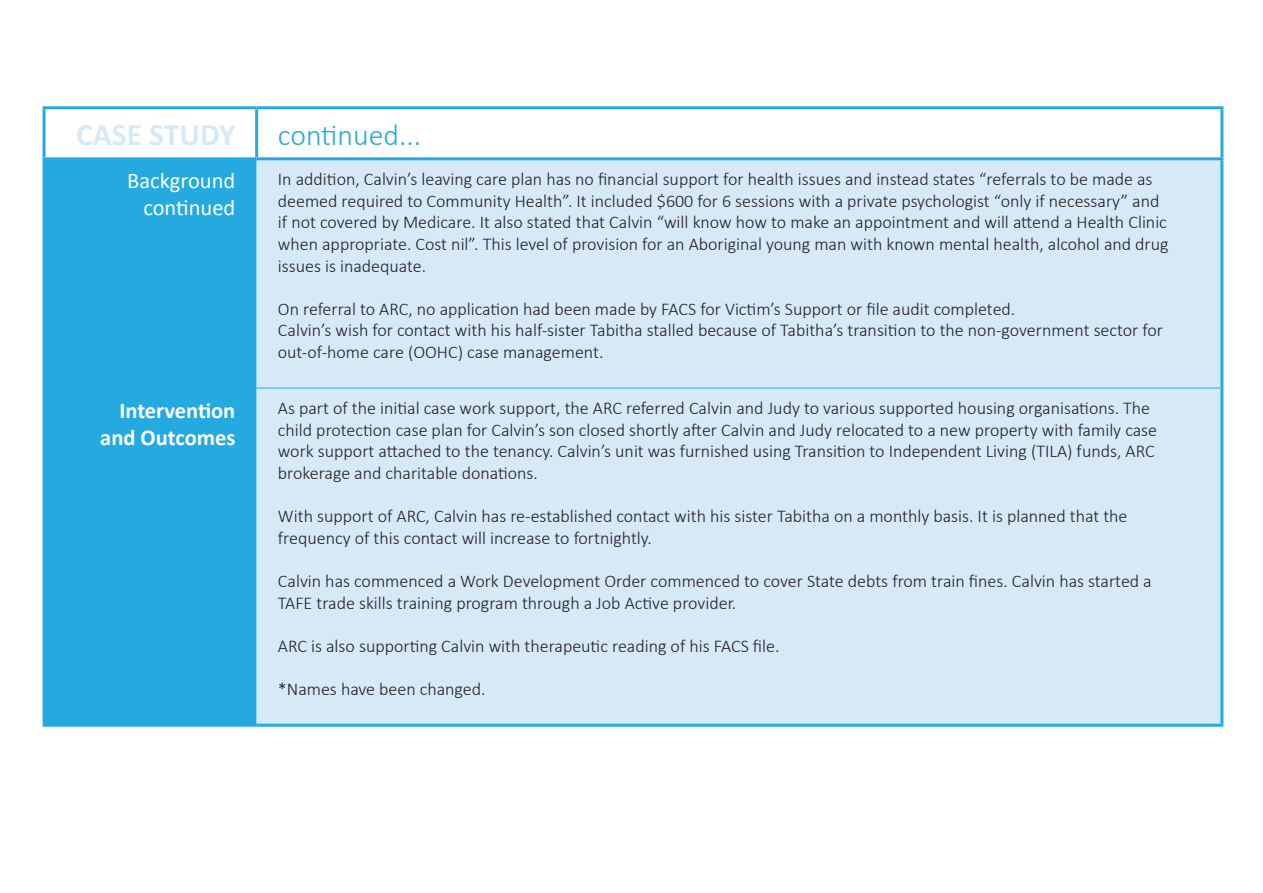
<style>
.page{position:relative;width:1263px;height:893px;background:#fff}
.page>*{position:absolute;margin:0;border:0;box-sizing:border-box;transform-origin:0 0}
.t1{font:700 31.5px "Calibri";color:#d6e9f7}
.t2{font:300 30px "Calibri";color:#24aae1}
.t3{font:700 22.5px/27px "Calibri";color:#fff;text-align:right}
.t4{font:22.5px/27px "Calibri";color:#fff;text-align:right}
.t5{font:300 18px/21.6px "Calibri";color:#231f20}
</style>
<div class="page">
<div style="left:46px;top:160px;width:211px;height:564px;background:#24aae1"></div>
<div style="left:257px;top:160px;width:963px;height:564px;background:#d6e9f7"></div>
<hr style="left:255px;top:109px;width:3px;height:48px;background:#24aae1">
<hr style="left:43px;top:157px;width:214px;height:3px;background:#24aae1">
<hr style="left:257px;top:157px;width:966px;height:3px;background:#24aae1">
<hr style="left:46px;top:388px;width:211px;height:1px;background:#24aae1">
<hr style="left:257px;top:388px;width:963px;height:1px;background:#24aae1">
<hr style="left:43px;top:106px;width:214px;height:3px;background:#24aae1">
<hr style="left:43px;top:109px;width:3px;height:48px;background:#24aae1">
<hr style="left:257px;top:106px;width:966px;height:3px;background:#24aae1">
<hr style="left:1220px;top:109px;width:3px;height:48px;background:#24aae1">
<hr style="left:43px;top:160px;width:3px;height:228px;background:#24aae1">
<hr style="left:1220px;top:160px;width:3px;height:228px;background:#24aae1">
<hr style="left:43px;top:388px;width:3px;height:336px;background:#24aae1">
<hr style="left:1220px;top:388px;width:3px;height:336px;background:#24aae1">
<hr style="left:43px;top:724px;width:214px;height:3px;background:#24aae1">
<hr style="left:257px;top:724px;width:966px;height:3px;background:#24aae1">
<h1 class="t1" style="left:76px;top:115px;width:161px">CASE STUDY</h1>
<h2 class="t2" style="left:278px;top:116px;width:145px">continued...</h2>
<p class="t4" style="left:127px;top:168px;width:110px">Background continued</p>
<p class="t5" style="left:278px;top:167px;width:892px">In addition, Calvin’s leaving care plan has no financial support for health issues and instead states “referrals to be made as deemed required to Community Health”. It included $600 for 6 sessions with a private psychologist “only if necessary” and if not covered by Medicare. It also stated that Calvin “will know how to make an appointment and will attend a Health Clinic when appropriate. Cost nil”. This level of provision for an Aboriginal young man with known mental health, alcohol and drug issues is inadequate.</p>
<p class="t5" style="left:278px;top:297px;width:887px">On referral to ARC, no application had been made by FACS for Victim’s Support or file audit completed.<br>Calvin’s wish for contact with his half-sister Tabitha stalled because of Tabitha’s transition to the non-government sector for out-of-home care (OOHC) case management.</p>
<p class="t3" style="left:100px;top:397px;width:137px">Intervention and Outcomes</p>
<p class="t5" style="left:278px;top:397px;width:881px">As part of the initial case work support, the ARC referred Calvin and Judy to various supported housing organisations. The child protection case plan for Calvin’s son closed shortly after Calvin and Judy relocated to a new property with family case work support attached to the tenancy. Calvin’s unit was furnished using Transition to Independent Living (TILA) funds, ARC brokerage and charitable donations.</p>
<p class="t5" style="left:278px;top:505px;width:851px">With support of ARC, Calvin has re-established contact with his sister Tabitha on a monthly basis. It is planned that the frequency of this contact will increase to fortnightly.</p>
<p class="t5" style="left:278px;top:569px;width:875px">Calvin has commenced a Work Development Order commenced to cover State debts from train fines. Calvin has started a<br>TAFE trade skills training program through a Job Active provider.</p>
<p class="t5" style="left:278px;top:634px;width:503px">ARC is also supporting Calvin with therapeutic reading of his FACS file.</p>
<p class="t5" style="left:278px;top:677px;width:209px">*Names have been changed.</p>
</div>
